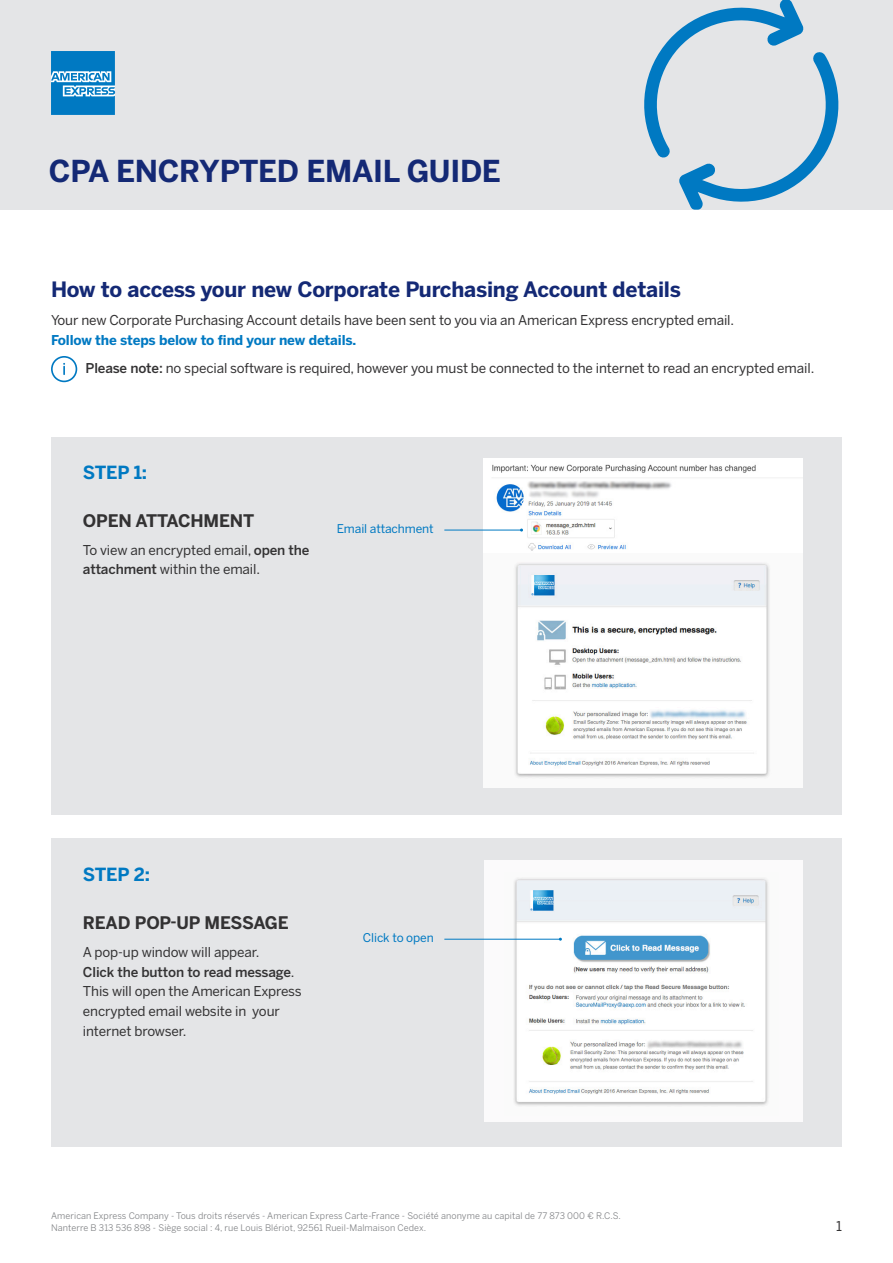
<style>
.page{position:relative;width:893px;height:1263px;background:#fff}
.page>*{position:absolute;margin:0;border:0;box-sizing:border-box;transform-origin:0 0}
.t1{font:700 30px "Benton Sans";letter-spacing:-.01em;color:#142975}
.S1{font:700 21px "Benton Sans";letter-spacing:-.01em;color:#142975}
.S2_blue{font:700 18px "Benton Sans";letter-spacing:-.01em;color:#0079c2}
.S3{font:700 17.25px "Benton Sans";letter-spacing:-.01em;color:#333233}
.B1{font:13.5px/19.5px "Benton Sans";letter-spacing:-.01em;color:#333233}
.B1-2{font:12px "Benton Sans";letter-spacing:-.01em;color:#0079c2}
.Legals{font:9px/12px "Benton Sans";letter-spacing:.01em;color:#808285}
.s1{font-weight:700;color:#0079c2}
.s2{font-weight:500}
</style>
<div class="page">
<svg style="left:51px;top:356px;width:26px;height:26px"></svg>
<div style="left:0;top:0;width:893px;height:210px;background:#e4e5e7"></div>
<svg style="left:644px;top:0;width:195px;height:210px"></svg>
<div style="left:51px;top:437px;width:791px;height:377px;background:#e4e5e7"></div>
<div style="left:51px;top:839px;width:791px;height:308px;background:#e4e5e7"></div>
<svg style="left:51px;top:51px;width:64px;height:64px;background:#2c90cc"></svg>
<img style="left:484px;top:459px;width:319px;height:329px">
<div style="left:484px;top:860px;width:319px;height:261px;background:#fbfafb"></div>
<img style="left:504px;top:878px;width:264px;height:228px">
<hr style="left:444px;top:530px;width:77px;height:1px;background:#0079c2">
<hr style="left:444px;top:939px;width:116px;height:1px;background:#0079c2">
<h2 class="t1" style="left:49px;top:153px;width:453px">CPA ENCRYPTED EMAIL GUIDE</h2>
<p class="S1" style="left:51px;top:276px;width:632px">How to access your new Corporate Purchasing Account details</p>
<p class="B1" style="left:51px;top:311px;width:685px">Your new Corporate Purchasing Account details have been sent to you via an American Express encrypted email.<br><span class="s1">Follow the steps below to find your new details.</span></p>
<p class="B1" style="left:86px;top:358px;width:730px"><span class="s2">Please note:</span> no special software is required, however you must be connected to the internet to read an encrypted email.</p>
<p class="S2_blue" style="left:83px;top:461px;width:66px">STEP 1:</p>
<p class="S3" style="left:83px;top:510px;width:173px">OPEN ATTACHMENT</p>
<p class="B1" style="left:83px;top:540px;width:228px">To view an encrypted email, <span class="s2">open the attachment</span> within the email.</p>
<p class="B1-2" style="left:337px;top:521px;width:98px">Email attachment</p>
<p class="S2_blue" style="left:83px;top:863px;width:69px">STEP 2:</p>
<p class="S3" style="left:83px;top:912px;width:207px">READ POP-UP MESSAGE</p>
<p class="B1" style="left:83px;top:943px;width:220px">A pop-up window will appear.<br><span class="s2">Click the button to read message</span>.<br>This will open the American Express encrypted email website in your internet browser.</p>
<p class="B1-2" style="left:363px;top:930px;width:72px">Click to open</p>
<p class="Legals" style="left:51px;top:1210px;width:571px">American Express Company - Tous droits réservés - American Express Carte-France - Société anonyme au capital de 77 873 000 € R.C.S.<br>Nanterre B 313 536 898 - Siège social : 4, rue Louis Blériot, 92561 Rueil-Malmaison Cedex.</p>
<p class="B1" style="left:836px;top:1216px;width:7px">1</p>
</div>
